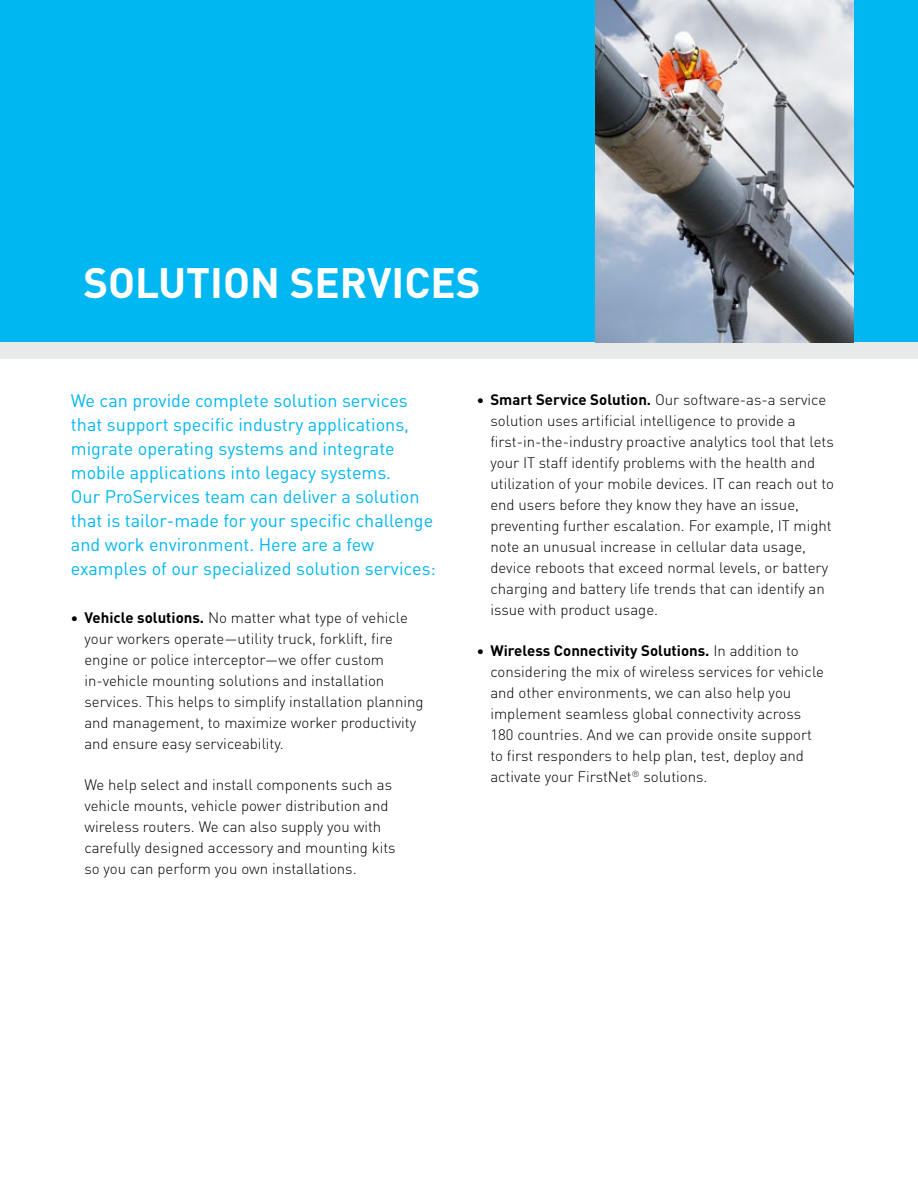
<style>
.page{position:relative;width:918px;height:1188px;background:#fff}
.page>*{position:absolute;margin:0;border:0;box-sizing:border-box;transform-origin:0 0}
.t1{font:700 42px "DINOT";color:#fff}
.t2{font:18px/24px "DINOT";color:#00b7f1}
.t3{font:300 15px/21px "DINOT";color:#000}
.s1{font-weight:700}
</style>
<div class="page">
<div style="left:0;top:0;width:918px;height:343px;background:#00b7f1"></div>
<div style="left:0;top:343px;width:918px;height:16px;background:#e8e9e9"></div>
<img style="left:595px;top:0;width:258px;height:343px">
<h1 class="t1" style="left:83px;top:250px;width:399px">SOLUTION SERVICES</h1>
<p class="t2" style="left:71px;top:387px;width:367px">We can provide complete solution services that support specific industry applications, migrate operating systems and integrate mobile applications into legacy systems.<br>Our ProServices team can deliver a solution that is tailor-made for your specific challenge and work environment. Here are a few examples of our specialized solution services:</p>
<p class="t3" style="left:84px;top:606px;width:341px;text-indent:-14px"><span class="s1">• Vehicle solutions.</span> No matter what type of vehicle your workers operate—utility truck, forklift, fire engine or police interceptor—we offer custom in-vehicle mounting solutions and installation services. This helps to simplify installation planning and management, to maximize worker productivity and ensure easy serviceability.</p>
<p class="t3" style="left:84px;top:773px;width:313px">We help select and install components such as vehicle mounts, vehicle power distribution and wireless routers. We can also supply you with carefully designed accessory and mounting kits so you can perform you own installations.</p>
<p class="t3" style="left:490px;top:388px;width:345px;text-indent:-14px"><span class="s1">• Smart Service Solution.</span> Our software-as-a service solution uses artificial intelligence to provide a first-in-the-industry proactive analytics tool that lets your IT staff identify problems with the health and utilization of your mobile devices. IT can reach out to end users before they know they have an issue, preventing further escalation. For example, IT might note an unusual increase in cellular data usage, device reboots that exceed normal levels, or battery charging and battery life trends that can identify an issue with product usage.</p>
<p class="t3" style="left:490px;top:639px;width:335px;text-indent:-14px"><span class="s1">• Wireless Connectivity Solutions.</span> In addition to considering the mix of wireless services for vehicle and other environments, we can also help you implement seamless global connectivity across 180 countries. And we can provide onsite support to first responders to help plan, test, deploy and activate your FirstNet<sup>®</sup> solutions.</p>
</div>
